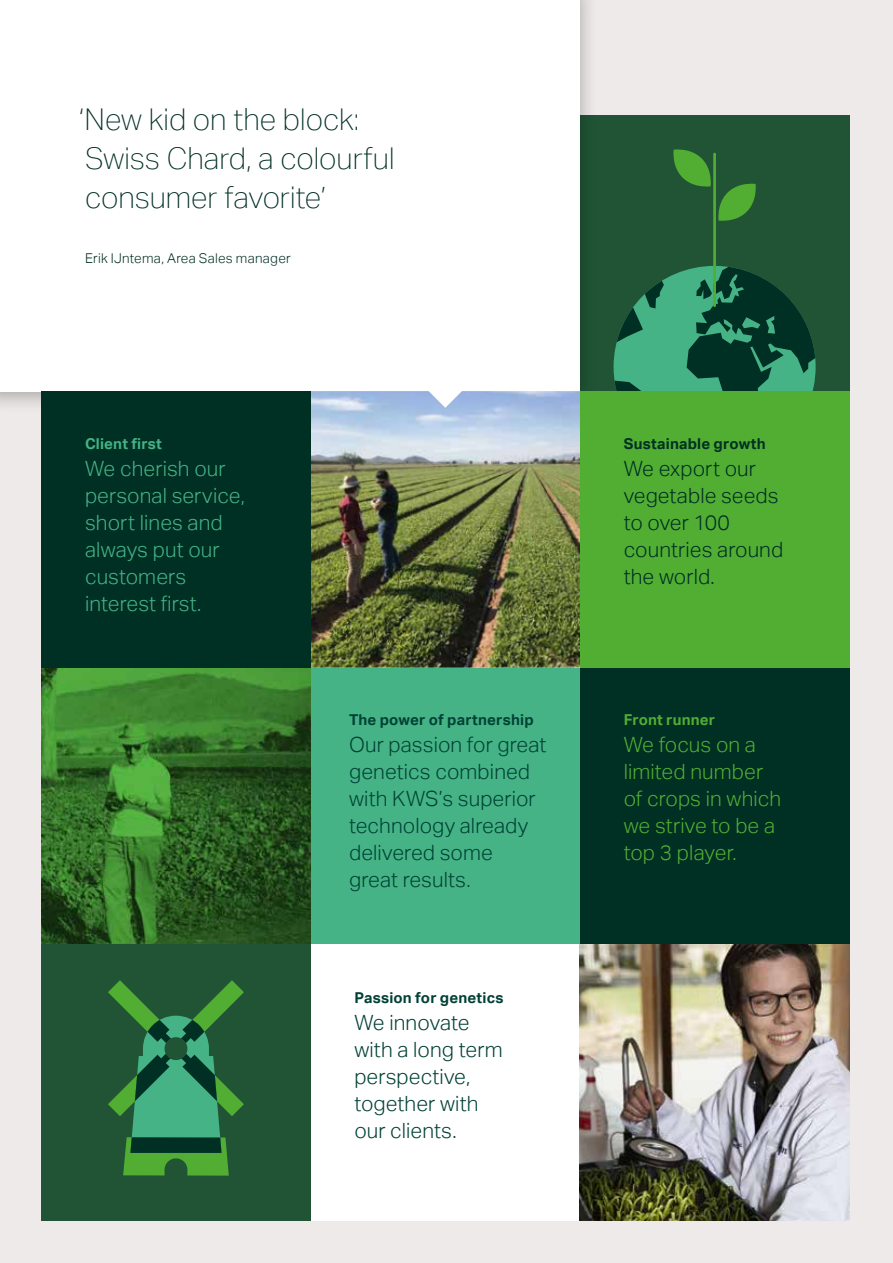
<style>
.page{position:relative;width:893px;height:1263px;background:#eeeae9}
.page>*{position:absolute;margin:0;border:0;box-sizing:border-box;transform-origin:0 0}
.t1{font:100 30px/39px "Aktiv Grotesk";color:#002f24}
.t2{font:300 21px/27px "Aktiv Grotesk";letter-spacing:.005em;color:#004135}
.t3{font:300 21px/27px "Aktiv Grotesk";letter-spacing:.005em;color:#45b385}
.t4{font:300 21px/27px "Aktiv Grotesk";letter-spacing:.005em;color:#52ae32}
.t5{font:300 21px/27px "Aktiv Grotesk";letter-spacing:.005em;color:#002f24}
.t6{font:700 15px "Aktiv Grotesk";letter-spacing:.015em;color:#004135}
.t7{font:700 15px "Aktiv Grotesk";letter-spacing:.015em;color:#002f24}
.t8{font:700 15px "Aktiv Grotesk";letter-spacing:.01em;color:#52ae32}
.t9{font:700 15px "Aktiv Grotesk";letter-spacing:.015em;color:#45b385}
.t10{font:300 13.5px "Aktiv Grotesk";letter-spacing:.02em;color:#002f24}
</style>
<div class="page">
<div style="left:307px;top:665px;width:276px;height:281px;background:#45b385"></div>
<div style="left:573px;top:115px;width:276px;height:280px;background:#205434"></div>
<svg style="left:614px;top:266px;width:202px;height:125px"></svg>
<hr style="left:713px;top:153px;width:3px;height:154px;background:#52ae32">
<svg style="left:718px;top:183px;width:38px;height:38px"></svg>
<svg style="left:673px;top:149px;width:38px;height:38px"></svg>
<img style="left:41px;top:668px;width:270px;height:276px">
<div style="left:580px;top:665px;width:269px;height:281px;background:#002f24"></div>
<div style="left:0;top:0;width:599px;height:414px;background:#000;opacity:.3"></div>
<div style="left:0;top:0;width:580px;height:391px;background:#fff"></div>
<img style="left:311px;top:391px;width:269px;height:277px">
<div style="left:41px;top:391px;width:270px;height:277px;background:#002f24"></div>
<div style="left:580px;top:391px;width:269px;height:277px;background:#52ae32"></div>
<svg style="left:415px;top:391px;width:60px;height:17px"></svg>
<div style="left:307px;top:944px;width:276px;height:276px;background:#fff"></div>
<div style="left:41px;top:944px;width:270px;height:276px;background:#205434"></div>
<svg style="left:108px;top:980px;width:136px;height:195px"></svg>
<img style="left:580px;top:944px;width:269px;height:276px">
<h1 class="t1" style="left:79px;top:100px;width:317px">‘New kid on the block:<br>Swiss Chard, a colourful consumer favorite’</h1>
<p class="t10" style="left:85px;top:250px;width:207px">Erik IJntema, Area Sales manager</p>
<p class="t9" style="left:85px;top:435px;width:78px">Client first</p>
<p class="t3" style="left:85px;top:455px;width:161px">We cherish our personal service, short lines and always put our customers interest first.</p>
<p class="t6" style="left:349px;top:711px;width:186px">The power of partnership</p>
<p class="t2" style="left:349px;top:731px;width:199px">Our passion for great genetics combined with KWS’s superior technology already delivered some great results.</p>
<p class="t6" style="left:354px;top:988px;width:151px">Passion for genetics</p>
<p class="t2" style="left:354px;top:1009px;width:150px">We innovate with a long term perspective, together with our clients.</p>
<p class="t7" style="left:624px;top:435px;width:144px">Sustainable growth</p>
<p class="t5" style="left:624px;top:455px;width:161px">We export our vegetable seeds to over 100 countries around the world.</p>
<p class="t8" style="left:624px;top:711px;width:93px">Front runner</p>
<p class="t4" style="left:624px;top:731px;width:159px">We focus on a limited number of crops in which we strive to be a top 3 player.</p>
</div>
